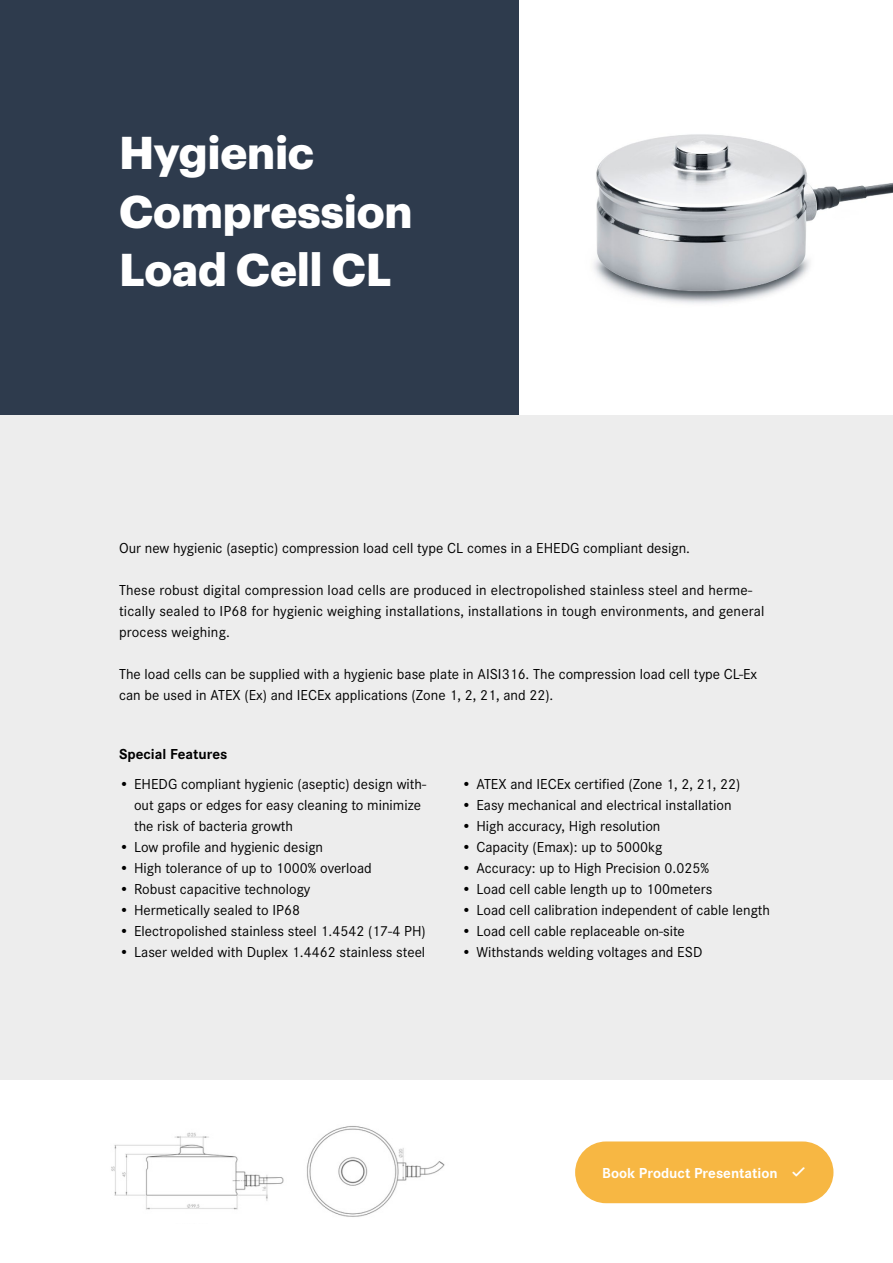
<style>
.page{position:relative;width:893px;height:1263px;background:#fff}
.page>*{position:absolute;margin:0;border:0;box-sizing:border-box;transform-origin:0 0}
.t1{font:700 45px/58.5px "Graphik";letter-spacing:-.005em;color:#fff}
.t2{font:15px/21px "Corporate S";color:#000}
.t3{font:700 15px "Corporate S";color:#fff}
.t4{font:700 15px "Corporate S";color:#000}
</style>
<div class="page">
<div style="left:0;top:376px;width:893px;height:887px;background:#ededed"></div>
<div style="left:457px;top:3px;width:436px;height:412px;background:#fff"></div>
<img style="left:594px;top:134px;width:299px;height:170px">
<div style="left:0;top:0;width:519px;height:415px;background:#2e3b4d"></div>
<div style="left:0;top:1080px;width:893px;height:183px;background:#fff"></div>
<img style="left:306px;top:1126px;width:139px;height:91px">
<img style="left:111px;top:1132px;width:173px;height:78px">
<div style="left:575px;top:1141px;width:258px;height:62px;background:#f7b743;border-radius:31px"></div>
<h1 class="t1" style="left:119px;top:119px;width:295px">Hygienic<br>Compression<br>Load Cell CL</h1>
<p class="t2" style="left:119px;top:537px;width:570px">Our new hygienic (aseptic) compression load cell type CL comes in a EHEDG compliant design.</p>
<p class="t2" style="left:119px;top:579px;width:647px">These robust digital compression load cells are produced in electropolished stainless steel and herme&shy;tically sealed to IP68 for hygienic weighing installations, installations in tough environments, and general process weighing.</p>
<p class="t2" style="left:119px;top:663px;width:640px">The load cells can be supplied with a hygienic base plate in AISI316. The compression load cell type CL-Ex can be used in ATEX (Ex) and IECEx applications (Zone 1, 2, 21, and 22).</p>
<p class="t4" style="left:119px;top:743px;width:110px">Special Features</p>
<p class="t2" style="left:134px;top:773px;width:294px;text-indent:-15px">• EHEDG compliant hygienic (aseptic) design with&shy;out gaps or edges for easy cleaning to minimize the risk of bacteria growth</p>
<p class="t2" style="left:119px;top:836px;width:206px">• Low profile and hygienic design</p>
<p class="t2" style="left:119px;top:857px;width:254px">• High tolerance of up to 1000% overload</p>
<p class="t2" style="left:119px;top:878px;width:193px">• Robust capacitive technology</p>
<p class="t2" style="left:119px;top:899px;width:182px">• Hermetically sealed to IP68</p>
<p class="t2" style="left:119px;top:920px;width:308px">• Electropolished stainless steel 1.4542 (17-4 PH)</p>
<p class="t2" style="left:119px;top:941px;width:308px">• Laser welded with Duplex 1.4462 stainless steel</p>
<p class="t2" style="left:461px;top:773px;width:281px">• ATEX and IECEx certified (Zone 1, 2, 21, 22)</p>
<p class="t2" style="left:461px;top:794px;width:272px">• Easy mechanical and electrical installation</p>
<p class="t2" style="left:461px;top:815px;width:201px">• High accuracy, High resolution</p>
<p class="t2" style="left:461px;top:836px;width:203px">• Capacity (Emax): up to 5000kg</p>
<p class="t2" style="left:461px;top:857px;width:249px">• Accuracy: up to High Precision 0.025%</p>
<p class="t2" style="left:461px;top:878px;width:252px">• Load cell cable length up to 100meters</p>
<p class="t2" style="left:461px;top:899px;width:310px">• Load cell calibration independent of cable length</p>
<p class="t2" style="left:461px;top:920px;width:225px">• Load cell cable replaceable on-site</p>
<p class="t2" style="left:461px;top:941px;width:243px">• Withstands welding voltages and ESD</p>
<p class="t3" style="left:602px;top:1163px;width:177px">Book Product Presentation</p>
</div>
